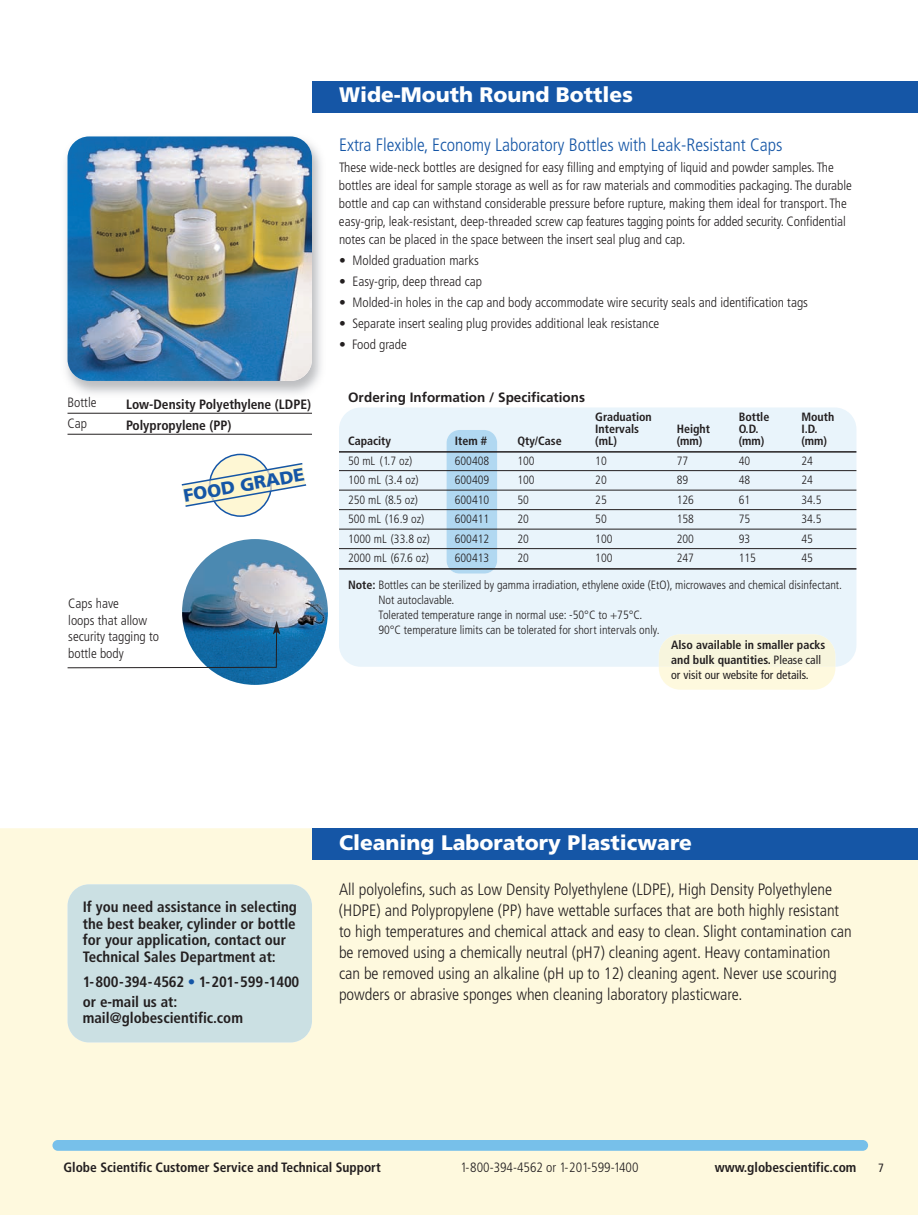
<style>
.page{position:relative;width:918px;height:1215px;background:#fff}
.page>*{position:absolute;margin:0;border:0;box-sizing:border-box;transform-origin:0 0}
.t1{font:900 21px "Frutiger";color:#fff}
.t2{font:300 condensed 18px "Frutiger";color:#1556a6}
.t3{font:900 18px "Frutiger";color:#1556a6}
.t4{font:300 condensed 16.5px/21px "Frutiger";color:#231f20}
.t5{font:700 condensed 15px/16.5px "Frutiger";color:#231f20}
.t6{font:300 condensed 13.5px/18px "Frutiger";color:#231f20}
.t7{font:700 condensed 13.5px "Frutiger";color:#231f20}
.t8{font:700 13.5px "Frutiger";color:#231f20}
.t9{font:300 condensed 12px/15px "Frutiger";color:#231f20}
.t10{font:700 condensed 12px/15px "Frutiger";color:#231f20}
.t11{font:condensed 12px "Frutiger";color:#231f20}
.s1{font-weight:700}
.s2{font-weight:400}
.s3{color:#1556a6}
</style>
<div class="page">
<div style="left:0;top:828px;width:918px;height:387px;background:#fef9de"></div>
<div style="left:52px;top:1140px;width:816px;height:11px;background:#77c0ea;border-radius:5px"></div>
<div style="left:312px;top:81px;width:606px;height:32px;background:#1556a6"></div>
<img style="left:66px;top:146px;width:255px;height:248px">
<img style="left:68px;top:136px;width:244px;height:245px">
<div style="left:339px;top:407px;width:517px;height:260px;background:#e9f4fb"></div>
<img style="left:182px;top:539px;width:146px;height:146px;border-radius:73px">
<svg style="left:67px;top:621px;width:213px;height:48px"></svg>
<hr style="left:68px;top:413px;width:244px;height:1px;background:#231f20">
<hr style="left:68px;top:434px;width:244px;height:1px;background:#231f20">
<svg style="left:181px;top:454px;width:126px;height:63px"></svg>
<div style="left:312px;top:828px;width:606px;height:32px;background:#1556a6"></div>
<div style="left:447px;top:430px;width:50px;height:144px;background:#b1d8f1"></div>
<hr style="left:339px;top:451px;width:517px;height:2px;background:#231f20">
<hr style="left:339px;top:470px;width:517px;height:1px;background:#231f20">
<hr style="left:339px;top:490px;width:517px;height:1px;background:#231f20">
<hr style="left:339px;top:509px;width:517px;height:1px;background:#231f20">
<hr style="left:339px;top:529px;width:517px;height:1px;background:#231f20">
<hr style="left:339px;top:548px;width:517px;height:1px;background:#231f20">
<hr style="left:339px;top:568px;width:517px;height:2px;background:#231f20">
<div style="left:67px;top:884px;width:245px;height:159px;background:#cbe0e3"></div>
<svg style="left:659px;top:634px;width:176px;height:56px;background:#f9f6df"></svg>
<p class="t6" style="left:68px;top:395px;width:30px">Bottle</p>
<p class="t7" style="left:126px;top:399px;width:187px">Low-Density Polyethylene (LDPE)</p>
<p class="t6" style="left:68px;top:416px;width:21px">Cap</p>
<p class="t7" style="left:126px;top:420px;width:107px">Polypropylene (PP)</p>
<h2 class="t3" style="left:182px;top:488px;width:124px;rotate:-10deg">FOOD GRADE</h2>
<p class="t6" style="left:68px;top:597px;width:92px;line-height:16.5px">Caps have<br>loops that allow security tagging to bottle body</p>
<h1 class="t1" style="left:339px;top:87px;width:295px">Wide-Mouth Round Bottles</h1>
<h2 class="t2" style="left:339px;top:138px;width:445px">Extra Flexible, Economy Laboratory Bottles with Leak-Resistant Caps</h2>
<p class="t6" style="left:339px;top:160px;width:515px">These wide-neck bottles are designed for easy filling and emptying of liquid and powder samples. The bottles are ideal for sample storage as well as for raw materials and commodities packaging. The durable bottle and cap can withstand considerable pressure before rupture, making them ideal for transport. The easy-grip, leak-resistant, deep-threaded screw cap features tagging points for added security. Confidential notes can be placed in the space between the insert seal plug and cap.</p>
<p class="t6" style="left:339px;top:253px;width:141px">• Molded graduation marks</p>
<p class="t6" style="left:339px;top:274px;width:144px">• Easy-grip, deep thread cap</p>
<p class="t6" style="left:339px;top:295px;width:470px">• Molded-in holes in the cap and body accommodate wire security seals and identification tags</p>
<p class="t6" style="left:339px;top:316px;width:322px">• Separate insert sealing plug provides additional leak resistance</p>
<p class="t6" style="left:339px;top:337px;width:69px">• Food grade</p>
<p class="t8" style="left:348px;top:391px;width:239px">Ordering Information / Specifications</p>
<p class="t10" style="left:595px;top:410px;width:58px">Graduation</p>
<p class="t10" style="left:739px;top:410px;width:32px">Bottle</p>
<p class="t10" style="left:801px;top:410px;width:34px">Mouth</p>
<p class="t10" style="left:595px;top:422px;width:45px">Intervals</p>
<p class="t10" style="left:677px;top:422px;width:35px">Height</p>
<p class="t10" style="left:739px;top:422px;width:21px">O.D.</p>
<p class="t10" style="left:801px;top:422px;width:18px">I.D.</p>
<p class="t10" style="left:348px;top:434px;width:45px">Capacity</p>
<p class="t10" style="left:455px;top:434px;width:34px">Item #</p>
<p class="t10" style="left:517px;top:434px;width:46px">Qty/Case</p>
<p class="t10" style="left:595px;top:434px;width:23px">(mL)</p>
<p class="t10" style="left:677px;top:434px;width:27px">(mm)</p>
<p class="t10" style="left:739px;top:434px;width:27px">(mm)</p>
<p class="t10" style="left:801px;top:434px;width:27px">(mm)</p>
<p class="t9" style="left:348px;top:454px;width:66px">50 mL (1.7 oz)</p>
<p class="t9" style="left:455px;top:454px;width:36px">600408</p>
<p class="t9" style="left:517px;top:454px;width:19px">100</p>
<p class="t9" style="left:595px;top:454px;width:13px">10</p>
<p class="t9" style="left:677px;top:454px;width:13px">77</p>
<p class="t9" style="left:739px;top:454px;width:13px">40</p>
<p class="t9" style="left:801px;top:454px;width:13px">24</p>
<p class="t9" style="left:348px;top:473px;width:72px">100 mL (3.4 oz)</p>
<p class="t9" style="left:455px;top:473px;width:36px">600409</p>
<p class="t9" style="left:517px;top:473px;width:19px">100</p>
<p class="t9" style="left:595px;top:473px;width:13px">20</p>
<p class="t9" style="left:677px;top:473px;width:13px">89</p>
<p class="t9" style="left:739px;top:473px;width:13px">48</p>
<p class="t9" style="left:801px;top:473px;width:13px">24</p>
<p class="t9" style="left:348px;top:493px;width:71px">250 mL (8.5 oz)</p>
<p class="t9" style="left:455px;top:493px;width:36px">600410</p>
<p class="t9" style="left:517px;top:493px;width:13px">50</p>
<p class="t9" style="left:595px;top:493px;width:13px">25</p>
<p class="t9" style="left:677px;top:493px;width:19px">126</p>
<p class="t9" style="left:739px;top:493px;width:13px">61</p>
<p class="t9" style="left:801px;top:493px;width:22px">34.5</p>
<p class="t9" style="left:348px;top:512px;width:78px">500 mL (16.9 oz)</p>
<p class="t9" style="left:455px;top:512px;width:36px">600411</p>
<p class="t9" style="left:517px;top:512px;width:13px">20</p>
<p class="t9" style="left:595px;top:512px;width:13px">50</p>
<p class="t9" style="left:677px;top:512px;width:19px">158</p>
<p class="t9" style="left:739px;top:512px;width:13px">75</p>
<p class="t9" style="left:801px;top:512px;width:22px">34.5</p>
<p class="t9" style="left:348px;top:532px;width:84px">1000 mL (33.8 oz)</p>
<p class="t9" style="left:455px;top:532px;width:36px">600412</p>
<p class="t9" style="left:517px;top:532px;width:13px">20</p>
<p class="t9" style="left:595px;top:532px;width:19px">100</p>
<p class="t9" style="left:677px;top:532px;width:19px">200</p>
<p class="t9" style="left:739px;top:532px;width:13px">93</p>
<p class="t9" style="left:801px;top:532px;width:13px">45</p>
<p class="t9" style="left:348px;top:551px;width:82px">2000 mL (67.6 oz)</p>
<p class="t9" style="left:455px;top:551px;width:36px">600413</p>
<p class="t9" style="left:517px;top:551px;width:13px">20</p>
<p class="t9" style="left:595px;top:551px;width:19px">100</p>
<p class="t9" style="left:677px;top:551px;width:19px">247</p>
<p class="t9" style="left:739px;top:551px;width:19px">115</p>
<p class="t9" style="left:801px;top:551px;width:13px">45</p>
<p class="t9" style="left:378px;top:578px;width:465px;text-indent:-30px"><span class="s1">Note:</span> Bottles can be sterilized by gamma irradiation, ethylene oxide (EtO), microwaves and chemical disinfectant.<br>Not autoclavable.<br>Tolerated temperature range in normal use: -50°C to +75°C.<br>90°C temperature limits can be tolerated for short intervals only.</p>
<p class="t10" style="left:671px;top:638px;width:156px">Also available in smaller packs and bulk quantities. <span class="s2">Please call or visit our website for details.</span></p>
<p class="t5" style="left:83px;top:900px;width:216px">If you need assistance in selecting the best beaker, cylinder or bottle for your application, contact our Technical Sales Department at:</p>
<p class="t5" style="left:83px;top:973px;width:218px;line-height:19.5px">1-800-394-4562 <span class="s3">•</span> 1-201-599-1400 or e-mail us at:</p>
<p class="t5" style="left:83px;top:1011px;width:162px">mail@globescientific.com</p>
<h1 class="t1" style="left:339px;top:834px;width:354px">Cleaning Laboratory Plasticware</h1>
<p class="t4" style="left:339px;top:880px;width:514px">All polyolefins, such as Low Density Polyethylene (LDPE), High Density Polyethylene (HDPE) and Polypropylene (PP) have wettable surfaces that are both highly resistant to high temperatures and chemical attack and easy to clean. Slight contamination can be removed using a chemically neutral (pH7) cleaning agent. Heavy contamination can be removed using an alkaline (pH up to 12) cleaning agent. Never use scouring powders or abrasive sponges when cleaning laboratory plasticware.</p>
<p class="t7" style="left:63px;top:1162px;width:319px">Globe Scientific Customer Service and Technical Support</p>
<p class="t6" style="left:461px;top:1159px;width:180px">1-800-394-4562 or 1-201-599-1400</p>
<p class="t7" style="left:715px;top:1162px;width:143px">www.globescientific.com</p>
<p class="t11" style="left:878px;top:1163px;width:7px">7</p>
</div>
